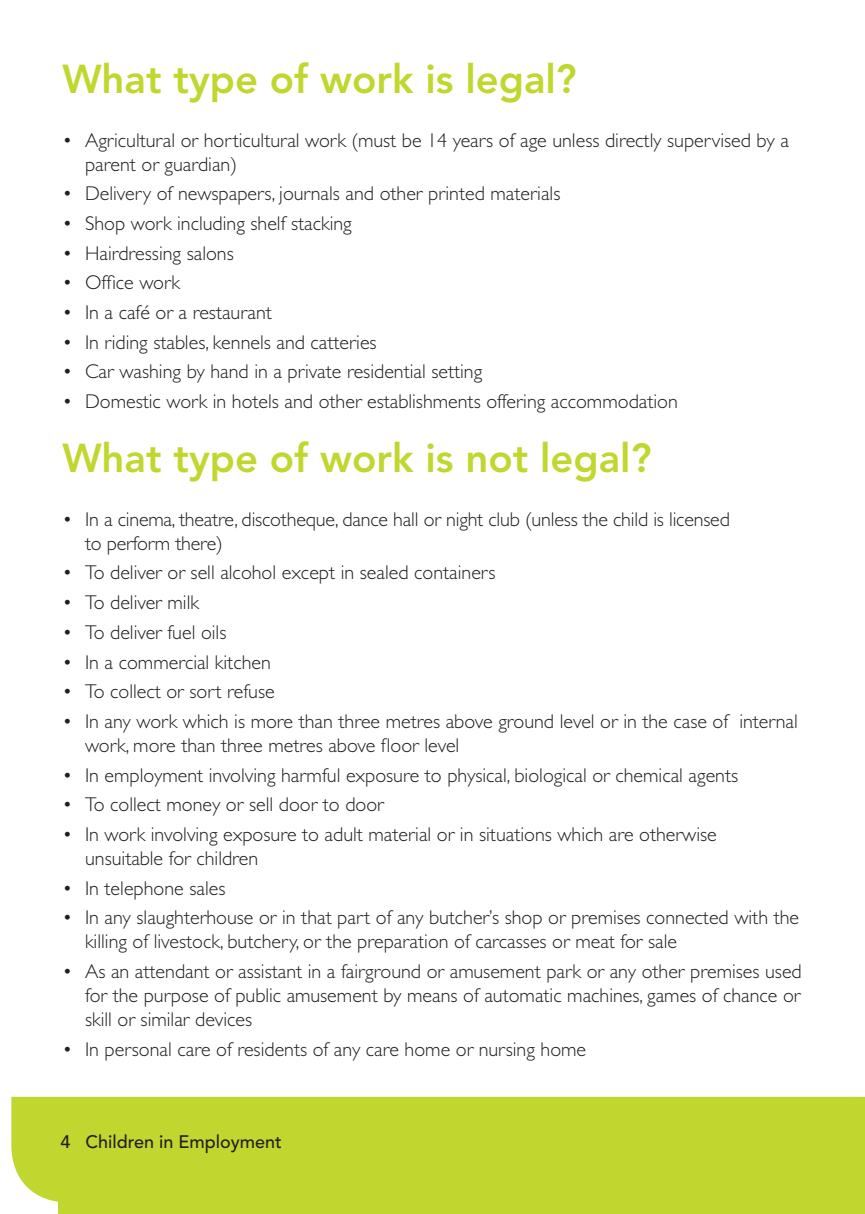
<style>
.page{position:relative;width:865px;height:1214px;background:#fff}
.page>*{position:absolute;margin:0;border:0;box-sizing:border-box;transform-origin:0 0}
.t1{font:800 40px "Avenir";color:#c1d72f}
.t2{font:300 20px/24px "Gill Sans";color:#231f20}
.t3{font:500 18px "Avenir";color:#231f20}
</style>
<div class="page">
<div style="left:11px;top:1096px;width:842px;height:106px;background:#c1d72f"></div>
<svg style="left:853px;top:1096px;width:12px;height:43px"></svg>
<div style="left:59px;top:1139px;width:806px;height:74px;background:#c1d72f"></div>
<h1 class="t1" style="left:62px;top:62px;width:516px">What type of work is legal?</h1>
<p class="t2" style="left:85px;top:130px;width:705px;text-indent:-23px">• Agricultural or horticultural work (must be 14 years of age unless directly supervised by a parent or guardian)</p>
<p class="t2" style="left:62px;top:183px;width:499px">• Delivery of newspapers, journals and other printed materials</p>
<p class="t2" style="left:62px;top:213px;width:291px">• Shop work including shelf stacking</p>
<p class="t2" style="left:62px;top:243px;width:173px">• Hairdressing salons</p>
<p class="t2" style="left:62px;top:272px;width:119px">• Office work</p>
<p class="t2" style="left:62px;top:302px;width:211px">• In a café or a restaurant</p>
<p class="t2" style="left:62px;top:332px;width:316px">• In riding stables, kennels and catteries</p>
<p class="t2" style="left:62px;top:361px;width:421px">• Car washing by hand in a private residential setting</p>
<p class="t2" style="left:62px;top:391px;width:617px">• Domestic work in hotels and other establishments offering accommodation</p>
<h1 class="t1" style="left:62px;top:441px;width:590px">What type of work is not legal?</h1>
<p class="t2" style="left:85px;top:509px;width:646px;text-indent:-23px">• In a cinema, theatre, discotheque, dance hall or night club (unless the child is licensed to perform there)</p>
<p class="t2" style="left:62px;top:562px;width:434px">• To deliver or sell alcohol except in sealed containers</p>
<p class="t2" style="left:62px;top:592px;width:138px">• To deliver milk</p>
<p class="t2" style="left:62px;top:622px;width:166px">• To deliver fuel oils</p>
<p class="t2" style="left:62px;top:651px;width:210px">• In a commercial kitchen</p>
<p class="t2" style="left:62px;top:681px;width:214px">• To collect or sort refuse</p>
<p class="t2" style="left:85px;top:711px;width:714px;text-indent:-23px">• In any work which is more than three metres above ground level or in the case of internal work, more than three metres above floor level</p>
<p class="t2" style="left:62px;top:764px;width:677px">• In employment involving harmful exposure to physical, biological or chemical agents</p>
<p class="t2" style="left:62px;top:794px;width:323px">• To collect money or sell door to door</p>
<p class="t2" style="left:85px;top:824px;width:633px;text-indent:-23px">• In work involving exposure to adult material or in situations which are otherwise unsuitable for children</p>
<p class="t2" style="left:62px;top:877px;width:164px">• In telephone sales</p>
<p class="t2" style="left:85px;top:907px;width:715px;text-indent:-23px">• In any slaughterhouse or in that part of any butcher’s shop or premises connected with the killing of livestock, butchery, or the preparation of carcasses or meat for sale</p>
<p class="t2" style="left:85px;top:961px;width:718px;text-align:justify;text-indent:-23px">• As an attendant or assistant in a fairground or amusement park or any other premises used for the purpose of public amusement by means of automatic machines, games of chance or skill or similar devices</p>
<p class="t2" style="left:62px;top:1038px;width:525px">• In personal care of residents of any care home or nursing home</p>
<p class="t3" style="left:60px;top:1134px;width:223px">4 Children in Employment</p>
</div>
